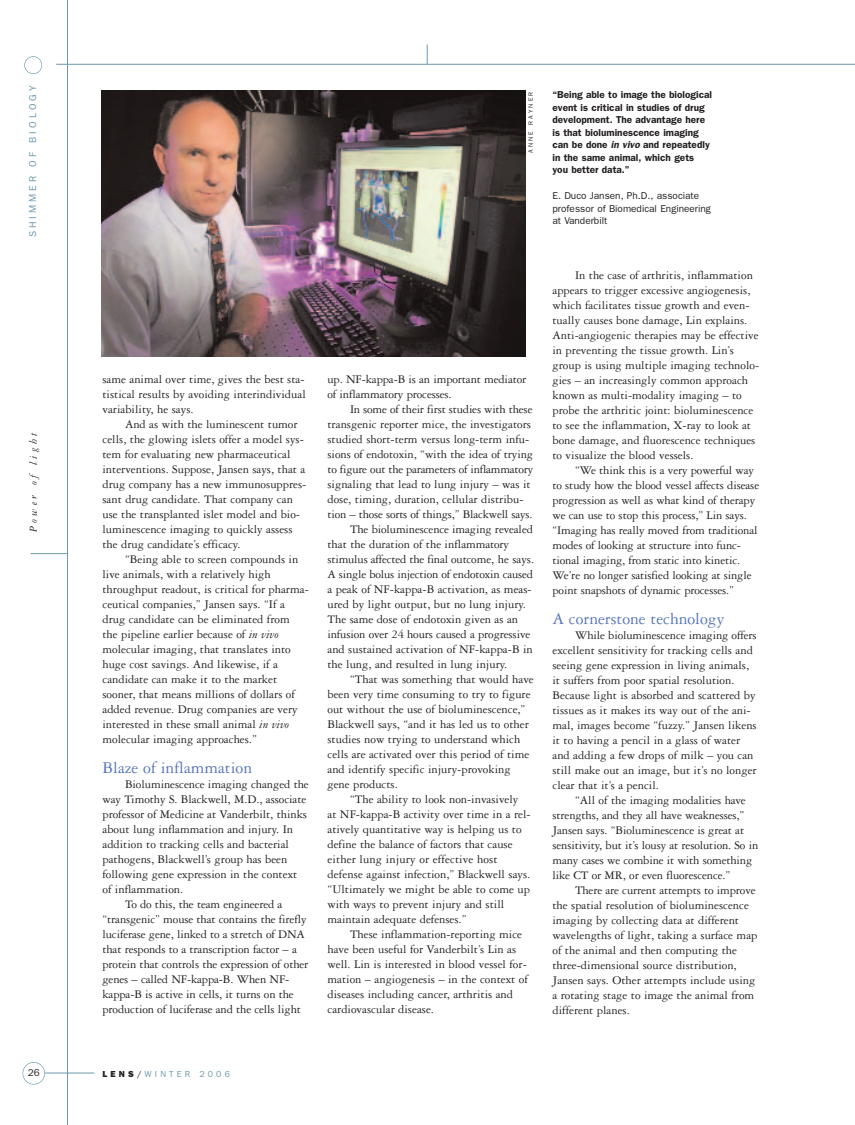
<style>
.page{position:relative;width:855px;height:1125px;background:#fff}
.page>*{position:absolute;margin:0;border:0;box-sizing:border-box;transform-origin:0 0}
.t1{font:17.5px "Garamond Three";color:#5976ba}
.t2{font:12.5px/15px "Garamond Three";color:#231f20}
.t3{font:12.5px "Garamond Three";letter-spacing:-.02em;color:#231f20}
.t4{font:italic 11.25px "Garamond Three";letter-spacing:.3em;color:#231f20}
.t5{font:600 10px/12.5px "Franklin Gothic";color:#231f20}
.t6{font:10px/12.5px "Franklin Gothic";color:#231f20}
.t7{font:10px "Franklin Gothic";letter-spacing:.3em;color:#6c98ac}
.t8{font:8.75px "Franklin Gothic";letter-spacing:.36em;color:#6c98ac}
.t9{font:6.25px "Franklin Gothic";letter-spacing:.36em;color:#231f20}
.s1{font-style:italic}
.s2{font-weight:800;color:#231f20}
.s3{color:#231f20}
</style>
<div class="page">
<hr style="left:56px;top:64px;width:799px;height:1px;background:#6c98ac">
<hr style="left:67px;top:0;width:1px;height:1125px;background:#6c98ac">
<div style="left:22px;top:1062px;width:23px;height:23px;border:1px solid #6c98ac;border-radius:50%"></div>
<div style="left:24px;top:56px;width:18px;height:18px;border:1px solid #6c98ac;border-radius:50%"></div>
<hr style="left:45px;top:1073px;width:49px;height:1px;background:#6c98ac">
<hr style="left:31px;top:553px;width:37px;height:1px;background:#6c98ac">
<svg style="left:427px;top:44px;width:1px;height:20px"></svg>
<img style="left:101px;top:90px;width:424px;height:266px">
<p class="t7" style="left:27px;top:237px;width:153px;rotate:-90deg">SHIMMER OF BIOLOGY</p>
<p class="t4" style="left:29px;top:532px;width:101px;rotate:-90deg">Power of light</p>
<p class="t6" style="left:28px;top:1066px;width:13px">26</p>
<p class="t2" style="left:102px;top:373px;width:205px;text-align:justify">same animal over time, gives the best sta&shy;tistical results by avoiding interindividual variability, he says.</p>
<p class="t2" style="left:102px;top:418px;width:205px;text-indent:22px">And as with the luminescent tumor cells, the glowing islets offer a model sys&shy;tem for evaluating new pharmaceutical interventions. Suppose, Jansen says, that a drug company has a new immunosuppres&shy;sant drug candidate. That company can use the transplanted islet model and bio&shy;luminescence imaging to quickly assess the drug candidate’s efficacy.</p>
<p class="t2" style="left:102px;top:553px;width:208px;text-indent:22px">“Being able to screen compounds in live animals, with a relatively high throughput readout, is critical for pharma&shy;ceutical companies,” Jansen says. “If a drug candidate can be eliminated from<br>the pipeline earlier because of <span class="s1">in vivo </span>molecular imaging, that translates into huge cost savings. And likewise, if a candidate can make it to the market sooner, that means millions of dollars of added revenue. Drug companies are very interested in these small animal <span class="s1">in vivo </span>molecular imaging approaches.”</p>
<h1 class="t1" style="left:102px;top:762px;width:151px">Blaze of inflammation</h1>
<p class="t2" style="left:125px;top:778px;width:185px">Bioluminescence imaging changed the</p>
<p class="t2" style="left:102px;top:793px;width:205px">way Timothy S. Blackwell, M.D., associate</p>
<p class="t2" style="left:102px;top:808px;width:206px">professor of Medicine at Vanderbilt, thinks</p>
<p class="t2" style="left:102px;top:823px;width:192px">about lung inflammation and injury. In</p>
<p class="t2" style="left:102px;top:838px;width:188px">addition to tracking cells and bacterial</p>
<p class="t2" style="left:102px;top:853px;width:186px">pathogens, Blackwell’s group has been</p>
<p class="t2" style="left:102px;top:868px;width:196px">following gene expression in the context</p>
<p class="t2" style="left:102px;top:883px;width:82px">of inflammation.</p>
<p class="t2" style="left:125px;top:898px;width:159px">To do this, the team engineered a</p>
<p class="t2" style="left:102px;top:913px;width:206px">“transgenic” mouse that contains the firefly</p>
<p class="t2" style="left:102px;top:928px;width:204px">luciferase gene, linked to a stretch of DNA</p>
<p class="t2" style="left:102px;top:943px;width:196px">that responds to a transcription factor – a</p>
<p class="t2" style="left:102px;top:958px;width:207px">protein that controls the expression of other</p>
<p class="t2" style="left:102px;top:973px;width:188px">genes – called NF-kappa-B. When NF-</p>
<p class="t2" style="left:102px;top:988px;width:193px">kappa-B is active in cells, it turns on the</p>
<p class="t2" style="left:102px;top:1003px;width:200px">production of luciferase and the cells light</p>
<p class="t9" style="left:527px;top:153px;width:63px;rotate:-90deg">ANNE RAYNER</p>
<p class="t5" style="left:552px;top:88px;width:161px">“Being able to image the biological event is critical in studies of drug development. The advantage here is that bioluminescence imaging can be done <span class="s1">in vivo</span> and repeatedly in the same animal, which gets you better data.”</p>
<p class="t6" style="left:552px;top:190px;width:160px">E. Duco Jansen, Ph.D., associate professor of Biomedical Engineering at Vanderbilt</p>
<p class="t2" style="left:328px;top:373px;width:200px">up. NF-kappa-B is an important mediator of inflammatory processes.</p>
<p class="t2" style="left:350px;top:403px;width:184px">In some of their first studies with these</p>
<p class="t2" style="left:328px;top:418px;width:205px">transgenic reporter mice, the investigators</p>
<p class="t2" style="left:328px;top:433px;width:203px">studied short-term versus long-term infu-</p>
<p class="t2" style="left:328px;top:448px;width:207px">sions of endotoxin, “with the idea of trying</p>
<p class="t3" style="left:328px;top:465px;width:207px">to figure out the parameters of inflammatory</p>
<p class="t2" style="left:328px;top:478px;width:205px">signaling that lead to lung injury – was it</p>
<p class="t2" style="left:328px;top:493px;width:198px">dose, timing, duration, cellular distribu-</p>
<p class="t2" style="left:328px;top:508px;width:207px">tion – those sorts of things,” Blackwell says.</p>
<p class="t2" style="left:350px;top:523px;width:184px">The bioluminescence imaging revealed</p>
<p class="t2" style="left:328px;top:538px;width:183px">that the duration of the inflammatory</p>
<p class="t2" style="left:328px;top:553px;width:208px">stimulus affected the final outcome, he says.</p>
<p class="t2" style="left:328px;top:568px;width:207px">A single bolus injection of endotoxin caused</p>
<p class="t2" style="left:328px;top:583px;width:206px">a peak of NF-kappa-B activation, as meas-</p>
<p class="t2" style="left:328px;top:598px;width:200px">ured by light output, but no lung injury.</p>
<p class="t2" style="left:328px;top:613px;width:192px">The same dose of endotoxin given as an</p>
<p class="t2" style="left:328px;top:628px;width:204px">infusion over 24 hours caused a progressive</p>
<p class="t2" style="left:328px;top:643px;width:207px">and sustained activation of NF-kappa-B in</p>
<p class="t2" style="left:328px;top:658px;width:181px">the lung, and resulted in lung injury.</p>
<p class="t2" style="left:350px;top:673px;width:185px">“That was something that would have</p>
<p class="t2" style="left:328px;top:688px;width:205px">been very time consuming to try to figure</p>
<p class="t2" style="left:328px;top:703px;width:200px">out without the use of bioluminescence,”</p>
<p class="t2" style="left:328px;top:718px;width:203px">Blackwell says, “and it has led us to other</p>
<p class="t2" style="left:328px;top:733px;width:194px">studies now trying to understand which</p>
<p class="t2" style="left:328px;top:748px;width:203px">cells are activated over this period of time</p>
<p class="t2" style="left:328px;top:763px;width:185px">and identify specific injury-provoking</p>
<p class="t2" style="left:328px;top:778px;width:72px">gene products.</p>
<p class="t2" style="left:350px;top:793px;width:170px">“The ability to look non-invasively</p>
<p class="t2" style="left:328px;top:808px;width:205px">at NF-kappa-B activity over time in a rel-</p>
<p class="t2" style="left:328px;top:823px;width:196px">atively quantitative way is helping us to</p>
<p class="t2" style="left:328px;top:838px;width:187px">define the balance of factors that cause</p>
<p class="t2" style="left:328px;top:853px;width:172px">either lung injury or effective host</p>
<p class="t2" style="left:328px;top:868px;width:204px">defense against infection,” Blackwell says.</p>
<p class="t2" style="left:328px;top:883px;width:204px">“Ultimately we might be able to come up</p>
<p class="t2" style="left:328px;top:898px;width:178px">with ways to prevent injury and still</p>
<p class="t2" style="left:328px;top:913px;width:141px">maintain adequate defenses.”</p>
<p class="t2" style="left:350px;top:928px;width:174px">These inflammation-reporting mice</p>
<p class="t2" style="left:328px;top:943px;width:190px">have been useful for Vanderbilt’s Lin as</p>
<p class="t2" style="left:328px;top:958px;width:201px">well. Lin is interested in blood vessel for-</p>
<p class="t2" style="left:328px;top:973px;width:202px">mation – angiogenesis – in the context of</p>
<p class="t2" style="left:328px;top:988px;width:187px">diseases including cancer, arthritis and</p>
<p class="t2" style="left:328px;top:1003px;width:108px">cardiovascular disease.</p>
<p class="t2" style="left:553px;top:269px;width:208px;text-indent:22px">In the case of arthritis, inflammation appears to trigger excessive angiogenesis, which facilitates tissue growth and even&shy;tually causes bone damage, Lin explains.<br>Anti-angiogenic therapies may be effective in preventing the tissue growth. Lin’s group is using multiple imaging technolo&shy;gies – an increasingly common approach known as multi-modality imaging – to probe the arthritic joint: bioluminescence to see the inflammation, X-ray to look at bone damage, and fluorescence techniques to visualize the blood vessels.</p>
<p class="t2" style="left:553px;top:464px;width:208px;text-indent:22px">“We think this is a very powerful way to study how the blood vessel affects disease progression as well as what kind of therapy we can use to stop this process,” Lin says. “Imaging has really moved from traditional modes of looking at structure into func&shy;tional imaging, from static into kinetic.<br>We’re no longer satisfied looking at single point snapshots of dynamic processes.”</p>
<h1 class="t1" style="left:552px;top:613px;width:173px">A cornerstone technology</h1>
<p class="t2" style="left:552px;top:629px;width:206px;text-indent:22px">While bioluminescence imaging offers excellent sensitivity for tracking cells and seeing gene expression in living animals, it suffers from poor spatial resolution.<br>Because light is absorbed and scattered by tissues as it makes its way out of the ani&shy;mal, images become “fuzzy.” Jansen likens it to having a pencil in a glass of water and adding a few drops of milk – you can still make out an image, but it’s no longer clear that it’s a pencil.</p>
<p class="t2" style="left:552px;top:794px;width:207px;text-indent:22px">“All of the imaging modalities have strengths, and they all have weaknesses,” Jansen says. “Bioluminescence is great at sensitivity, but it’s lousy at resolution. So in many cases we combine it with something like CT or MR, or even fluorescence.”</p>
<p class="t2" style="left:552px;top:884px;width:206px;text-indent:22px">There are current attempts to improve the spatial resolution of bioluminescence imaging by collecting data at different wavelengths of light, taking a surface map of the animal and then computing the three-dimensional source distribution, Jansen says. Other attempts include using a rotating stage to image the animal from different planes.</p>
<p class="t8" style="left:102px;top:1069px;width:129px"><span class="s2">LENS</span><span class="s3">/</span>WINTER 2006</p>
</div>
